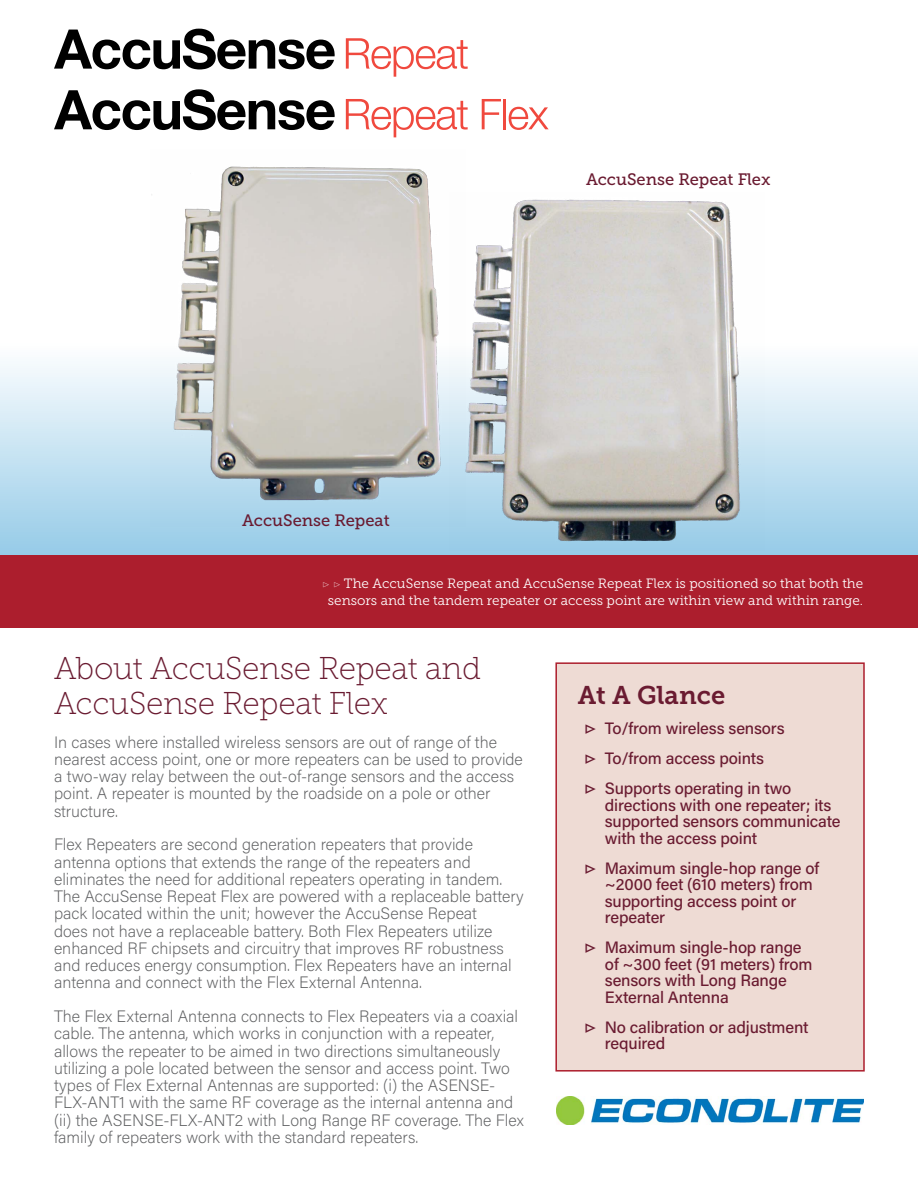
<style>
.page{position:relative;width:918px;height:1188px;background:#fff}
.page>*{position:absolute;margin:0;border:0;box-sizing:border-box;transform-origin:0 0}
.t1{font:31.5px/34.5px "Museo Slab 100";letter-spacing:-.01em;color:#6a1b31}
.t2{font:25.5px "Museo Slab 700";color:#6a1b31}
.t3{font:200 16.5px/17.2px "Acumin Pro";color:#5f6062}
.t4{font:500 16.5px/16.5px "Acumin Pro";letter-spacing:-.01em;color:#6a1b31}
.t5{font:16.5px "Museo Slab 500";color:#6a1b31}
.t6{font:13.5px/16.2px "Museo Slab 300";color:#fff;text-align:center}
.s1{font-family:"Acumin Pro";font-weight:100}
.s2{font-weight:600}
</style>
<div class="page">
<img style="left:556px;top:1097px;width:308px;height:28px">
<div style="left:556px;top:663px;width:308px;height:408px;background:#eedbd4"></div>
<div style="left:555px;top:662px;width:310px;height:410px;border:2px solid #ac1e2d"></div>
<svg style="left:0;top:28px;width:918px;height:527px"></svg>
<div style="left:0;top:555px;width:918px;height:73px;background:#ac1e2d"></div>
<svg style="left:54px;top:89px;width:281px;height:41px"></svg>
<svg style="left:346px;top:99px;width:122px;height:38px"></svg>
<svg style="left:482px;top:99px;width:19px;height:30px"></svg>
<hr style="left:503px;top:99px;width:3px;height:30px;background:#f0493e">
<svg style="left:509px;top:107px;width:40px;height:23px"></svg>
<svg style="left:54px;top:29px;width:281px;height:40px"></svg>
<svg style="left:346px;top:38px;width:122px;height:39px"></svg>
<img style="left:150px;top:149px;width:315px;height:377px">
<img style="left:449px;top:193px;width:316px;height:357px">
<p class="t5" style="left:242px;top:511px;width:149px">AccuSense Repeat</p>
<p class="t5" style="left:586px;top:170px;width:186px">AccuSense Repeat Flex</p>
<p class="t6" style="left:322px;top:576px;width:543px"><span class="s1">▷ ▷</span> The AccuSense Repeat and AccuSense Repeat Flex is positioned so that both the sensors and the tandem repeater or access point are within view and within range.</p>
<h1 class="t1" style="left:54px;top:652px;width:429px">About AccuSense Repeat and<br>AccuSense Repeat Flex</h1>
<p class="t3" style="left:54px;top:733px;width:470px">In cases where installed wireless sensors are out of range of the nearest access point, one or more repeaters can be used to provide a two-way relay between the out-of-range sensors and the access point. A repeater is mounted by the roadside on a pole or other structure.</p>
<p class="t3" style="left:54px;top:835px;width:471px">Flex Repeaters are second generation repeaters that provide antenna options that extends the range of the repeaters and eliminates the need for additional repeaters operating in tandem.<br>The AccuSense Repeat Flex are powered with a replaceable battery pack located within the unit; however the AccuSense Repeat<br>does not have a replaceable battery. Both Flex Repeaters utilize enhanced RF chipsets and circuitry that improves RF robustness and reduces energy consumption. Flex Repeaters have an internal antenna and connect with the Flex External Antenna.</p>
<p class="t3" style="left:54px;top:1007px;width:471px">The Flex External Antenna connects to Flex Repeaters via a coaxial cable. The antenna, which works in conjunction with a repeater, allows the repeater to be aimed in two directions simultaneously utilizing a pole located between the sensor and access point. Two types of Flex External Antennas are supported: (i) the ASENSE-FLX-ANT1 with the same RF coverage as the internal antenna and (ii) the ASENSE-FLX-ANT2 with Long Range RF coverage. The Flex family of repeaters work with the standard repeaters.</p>
<h2 class="t2" style="left:578px;top:681px;width:149px">At A Glance</h2>
<p class="t4" style="left:585px;top:713px;width:208px;line-height:30px"><span class="s2">▷</span> To/from wireless sensors <span class="s2">▷</span> To/from access points<br><span class="s2">▷</span> Supports operating in two</p>
<p class="t4" style="left:605px;top:796px;width:237px">directions with one repeater; its supported sensors communicate with the access point</p>
<p class="t4" style="left:605px;top:859px;width:216px;text-indent:-20px"><span class="s2">▷</span> Maximum single-hop range of ~2000 feet (610 meters) from supporting access point or repeater</p>
<p class="t4" style="left:605px;top:938px;width:209px;text-indent:-20px"><span class="s2">▷</span> Maximum single-hop range of ~300 feet (91 meters) from sensors with Long Range<br>External Antenna</p>
<p class="t4" style="left:605px;top:1018px;width:205px;text-indent:-20px"><span class="s2">▷</span> No calibration or adjustment required</p>
</div>
